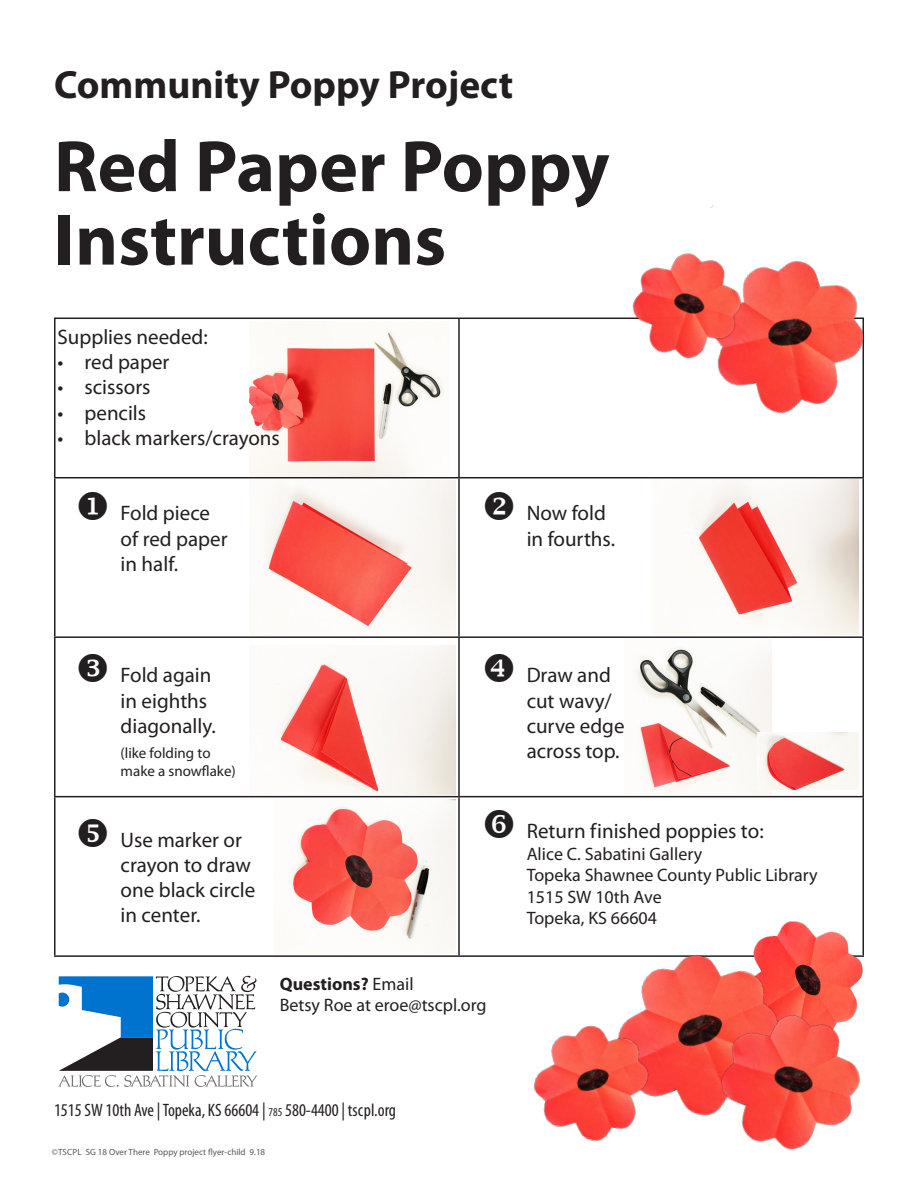
<style>
.page{position:relative;width:918px;height:1188px;background:#fff}
.page>*{position:absolute;margin:0;border:0;box-sizing:border-box;transform-origin:0 0}
.t1{font:700 73.5px/73.5px "Myriad Pro";color:#231f20}
.t2{font:700 39.45px "Myriad Pro";color:#231f20}
.t3{font:21px/25.2px "Myriad Pro";color:#231f20}
.t4{font:18px "Myriad Pro";color:#231f20}
.t5{font:condensed 18px "Myriad Pro";color:#231f20}
.t6{font:700 18px "Myriad Pro";color:#231f20}
.t7{font:15px/18px "Myriad Pro";color:#231f20}
.t8{font:9px "Myriad Pro";color:#57585a}
.s1{font-weight:400}
.s2{font-size:12px}
</style>
<div class="page">
<svg style="left:58px;top:976px;width:199px;height:111px"></svg>
<hr style="left:54px;top:318px;width:405px;height:1px;background:#231f20">
<hr style="left:54px;top:319px;width:2px;height:158px;background:#231f20">
<hr style="left:459px;top:318px;width:405px;height:1px;background:#231f20">
<hr style="left:458px;top:319px;width:2px;height:158px;background:#231f20">
<hr style="left:862px;top:319px;width:2px;height:158px;background:#231f20">
<hr style="left:54px;top:477px;width:405px;height:1px;background:#231f20">
<hr style="left:54px;top:478px;width:2px;height:158px;background:#231f20">
<hr style="left:459px;top:477px;width:405px;height:1px;background:#231f20">
<hr style="left:458px;top:478px;width:2px;height:158px;background:#231f20">
<hr style="left:862px;top:478px;width:2px;height:158px;background:#231f20">
<hr style="left:54px;top:636px;width:405px;height:2px;background:#231f20">
<hr style="left:54px;top:638px;width:2px;height:158px;background:#231f20">
<hr style="left:459px;top:636px;width:405px;height:2px;background:#231f20">
<hr style="left:458px;top:638px;width:2px;height:158px;background:#231f20">
<hr style="left:862px;top:638px;width:2px;height:158px;background:#231f20">
<hr style="left:54px;top:796px;width:405px;height:1px;background:#231f20">
<hr style="left:54px;top:797px;width:2px;height:158px;background:#231f20">
<hr style="left:459px;top:796px;width:405px;height:1px;background:#231f20">
<hr style="left:458px;top:797px;width:2px;height:158px;background:#231f20">
<hr style="left:862px;top:797px;width:2px;height:158px;background:#231f20">
<hr style="left:54px;top:955px;width:405px;height:2px;background:#231f20">
<hr style="left:459px;top:955px;width:405px;height:2px;background:#231f20">
<img style="left:249px;top:330px;width:195px;height:147px">
<img style="left:265px;top:480px;width:191px;height:155px">
<img style="left:684px;top:480px;width:175px;height:154px">
<img style="left:275px;top:645px;width:181px;height:150px">
<img style="left:636px;top:647px;width:135px;height:147px">
<img style="left:757px;top:732px;width:102px;height:58px">
<img style="left:283px;top:799px;width:173px;height:155px">
<img style="left:764px;top:913px;width:100px;height:65px">
<img style="left:594px;top:938px;width:196px;height:168px">
<img style="left:685px;top:978px;width:176px;height:172px">
<img style="left:533px;top:1012px;width:125px;height:130px">
<img style="left:759px;top:260px;width:105px;height:181px">
<img style="left:601px;top:206px;width:195px;height:192px">
<p class="t2" style="left:54px;top:59px;width:461px">Community Poppy Project</p>
<p class="t1" style="left:54px;top:127px;width:557px">Red Paper Poppy<br>Instructions</p>
<p class="t3" style="left:58px;top:324px;width:152px">Supplies needed:</p>
<p class="t3" style="left:58px;top:349px;width:113px">• red paper</p>
<p class="t3" style="left:58px;top:374px;width:94px">• scissors</p>
<p class="t3" style="left:58px;top:400px;width:90px">• pencils</p>
<p class="t3" style="left:58px;top:425px;width:224px">• black markers/crayons</p>
<p class="t3" style="left:121px;top:500px;width:108px;text-indent:-45px">◆ Fold piece of red paper in half.</p>
<p class="t3" style="left:527px;top:500px;width:90px;text-indent:-45px">❖ Now fold in fourths.</p>
<p class="t3" style="left:121px;top:662px;width:97px">Fold again in eighths diagonally.</p>
<p class="t7" style="left:121px;top:743px;width:117px">(like folding to make a snowflake)</p>
<p class="t3" style="left:527px;top:662px;width:99px">Draw and cut wavy/ curve edge across top.</p>
<p class="t3" style="left:121px;top:827px;width:136px">Use marker or crayon to draw one black circle in center.</p>
<p class="t3" style="left:527px;top:818px;width:239px">Return finished poppies to:</p>
<p class="t4" style="left:527px;top:842px;width:177px">Alice C. Sabatini Gallery</p>
<p class="t4" style="left:527px;top:864px;width:292px">Topeka Shawnee County Public Library</p>
<p class="t4" style="left:527px;top:886px;width:137px">1515 SW 10th Ave</p>
<p class="t4" style="left:527px;top:907px;width:132px">Topeka, KS 66604</p>
<p class="t6" style="left:280px;top:972px;width:135px">Questions? <span class="s1">Email</span></p>
<p class="t4" style="left:280px;top:994px;width:208px">Betsy Roe at eroe@tscpl.org</p>
<p class="t5" style="left:54px;top:1099px;width:344px">1515 SW 10th Ave | Topeka, KS 66604 | <span class="s2">785</span> 580-4400 | tscpl.org</p>
<p class="t8" style="left:52px;top:1146px;width:215px">©TSCPL SG 18 Over There Poppy project flyer-child 9.18</p>
</div>
